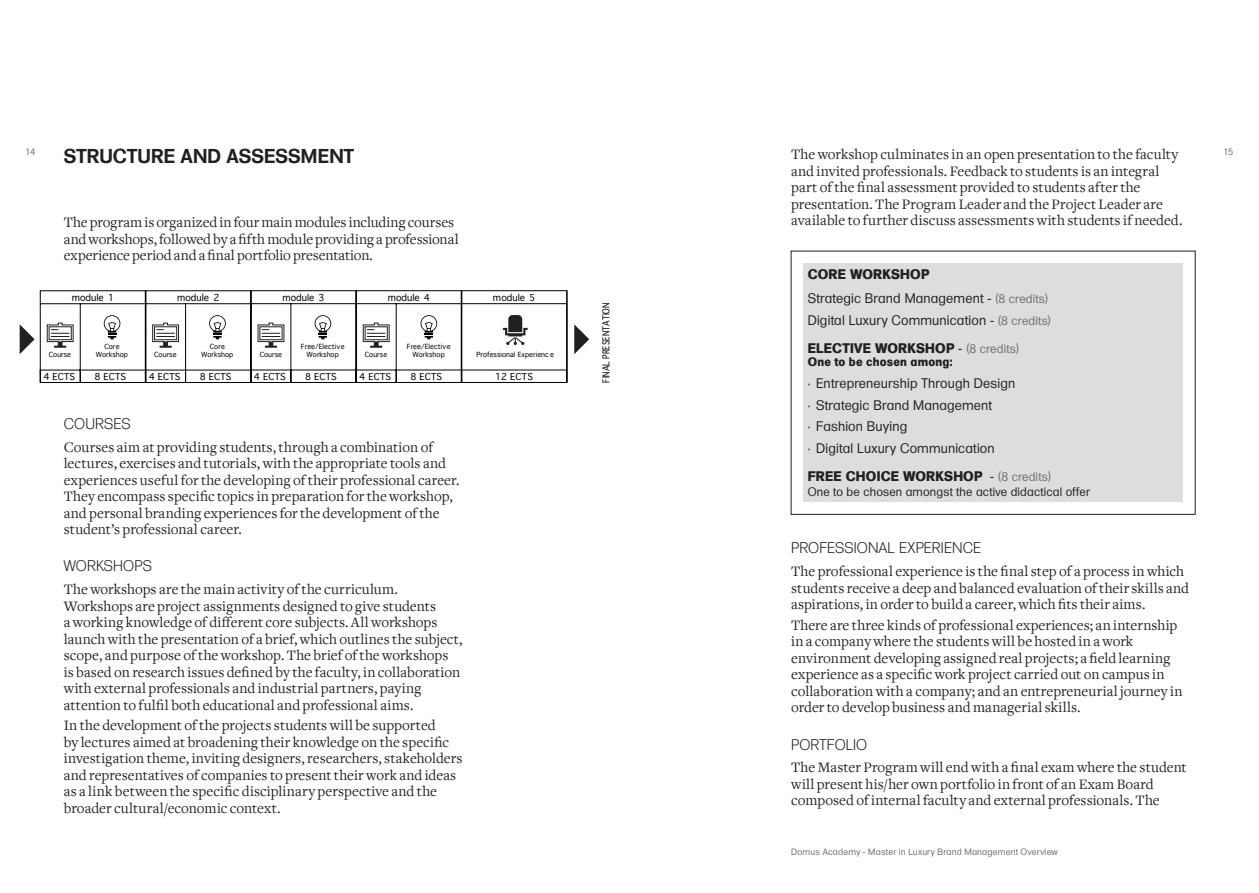
<style>
.page{position:relative;width:1259px;height:893px;background:#fff}
.page>*{position:absolute;margin:0;border:0;box-sizing:border-box;transform-origin:0 0}
.formula_13_Title_big{font:600 19.5px "Formula";letter-spacing:.01em;color:#231f20}
.common_text{font:15px/16.5px "Freight Text";color:#231f20}
.Formula_11_Title___d{font:300 15px "Formula";letter-spacing:.01em;color:#231f20}
.nomi{font:13.5px "Formula";letter-spacing:.01em;color:#231f20}
.nomi_Bold{font:700 13.5px "Formula";letter-spacing:.02em;color:#231f20}
.nomi-2{font:12px "Formula";letter-spacing:.015em;color:#231f20}
.nomi_Bold-2{font:700 12px "Formula";letter-spacing:.015em;color:#231f20}
.t1{font:9.15px "Geneva";color:#000001}
.t2{font:9.15px "Geneva";color:#000001;scale:.83 1}
.t3{font:9px "Formula";letter-spacing:.025em;color:#6c6d70}
.t4{font:6.75px/8.1px "Geneva";color:#000001;text-align:center}
.s1{font-size:12px;color:#6c6d70}
.s2{font-weight:400}
.s3{font-weight:400;font-size:12px;color:#6c6d70}
</style>
<div class="page">
<div style="left:803px;top:264px;width:379px;height:238px;background:#dcdddf"></div>
<svg style="left:574px;top:324px;width:15px;height:30px"></svg>
<svg style="left:20px;top:290px;width:547px;height:93px"></svg>
<p class="formula_13_Title_big" style="left:64px;top:144px;width:292px">STRUCTURE AND ASSESSMENT</p>
<p class="common_text" style="left:791px;top:147px;width:393px">The workshop culminates in an open presentation to the faculty and invited professionals. Feedback to students is an integral part of the final assessment provided to students after the presentation. The Program Leader and the Project Leader are available to further discuss assessments with students if needed.</p>
<p class="t3" style="left:26px;top:147px;width:11px">14</p>
<p class="t3" style="left:1223px;top:147px;width:11px">15</p>
<p class="common_text" style="left:64px;top:215px;width:396px">The program is organized in four main modules including courses and workshops, followed by a fifth module providing a professional experience period and a final portfolio presentation.</p>
<p class="t1" style="left:72px;top:292px;width:44px">module 1</p>
<p class="t1" style="left:177px;top:292px;width:44px">module 2</p>
<p class="t1" style="left:282px;top:292px;width:44px">module 3</p>
<p class="t1" style="left:388px;top:292px;width:44px">module 4</p>
<p class="t1" style="left:493px;top:292px;width:44px">module 5</p>
<p class="t4" style="left:301px;top:342px;width:45px">Free/Elective</p>
<p class="t4" style="left:407px;top:342px;width:45px">Free/Elective</p>
<p class="t4" style="left:96px;top:342px;width:34px">Core<br>Workshop</p>
<p class="t4" style="left:210px;top:342px;width:17px">Core</p>
<p class="t4" style="left:49px;top:350px;width:24px">Course</p>
<p class="t4" style="left:201px;top:350px;width:34px">Workshop</p>
<p class="t4" style="left:154px;top:350px;width:24px">Course</p>
<p class="t4" style="left:306px;top:350px;width:34px">Workshop</p>
<p class="t4" style="left:260px;top:350px;width:24px">Course</p>
<p class="t4" style="left:365px;top:350px;width:24px">Course</p>
<p class="t4" style="left:412px;top:350px;width:34px">Workshop</p>
<p class="t1" style="left:43px;top:371px;width:33px">4 ECTS</p>
<p class="t1" style="left:94px;top:371px;width:33px">8 ECTS</p>
<p class="t1" style="left:149px;top:371px;width:33px">4 ECTS</p>
<p class="t1" style="left:200px;top:371px;width:33px">8 ECTS</p>
<p class="t1" style="left:254px;top:371px;width:33px">4 ECTS</p>
<p class="t1" style="left:305px;top:371px;width:33px">8 ECTS</p>
<p class="t1" style="left:359px;top:371px;width:33px">4 ECTS</p>
<p class="t1" style="left:410px;top:371px;width:33px">8 ECTS</p>
<p class="t4" style="left:476px;top:350px;width:79px">Professional Experienc e</p>
<p class="t1" style="left:495px;top:371px;width:39px">12 ECTS</p>
<p class="Formula_11_Title___d" style="left:64px;top:415px;width:68px">COURSES</p>
<p class="common_text" style="left:64px;top:439px;width:397px">Courses aim at providing students, through a combination of lectures, exercises and tutorials, with the appropriate tools and experiences useful for the developing of their professional career.<br>They encompass specific topics in preparation for the workshop, and personal branding experiences for the development of the student’s professional career.</p>
<p class="Formula_11_Title___d" style="left:64px;top:557px;width:90px">WORKSHOPS</p>
<p class="common_text" style="left:64px;top:581px;width:400px">The workshops are the main activity of the curriculum.<br>Workshops are project assignments designed to give students<br>a working knowledge of different core subjects. All workshops launch with the presentation of a brief, which outlines the subject, scope, and purpose of the workshop. The brief of the workshops<br>is based on research issues defined by the faculty, in collaboration with external professionals and industrial partners, paying attention to fulfil both educational and professional aims.</p>
<p class="common_text" style="left:64px;top:718px;width:400px">In the development of the projects students will be supported<br>by lectures aimed at broadening their knowledge on the specific investigation theme, inviting designers, researchers, stakeholders and representatives of companies to present their work and ideas as a link between the specific disciplinary perspective and the broader cultural/economic context.</p>
<p class="t2" style="left:601px;top:383px;width:98px;rotate:-90deg">FINAL PRESENTATION</p>
<p class="nomi_Bold" style="left:807px;top:266px;width:123px">CORE WORKSHOP</p>
<p class="nomi" style="left:807px;top:291px;width:242px">Strategic Brand Management - <span class="s1">(8 credits)</span></p>
<p class="nomi" style="left:807px;top:313px;width:244px">Digital Luxury Communication - <span class="s1">(8 credits)</span></p>
<p class="nomi_Bold" style="left:807px;top:340px;width:213px">ELECTIVE WORKSHOP <span class="s2">-</span> <span class="s3">(8 credits)</span></p>
<p class="nomi_Bold-2" style="left:807px;top:355px;width:146px">One to be chosen among:</p>
<p class="nomi" style="left:807px;top:375px;width:209px">• Entrepreneurship Through Design</p>
<p class="nomi" style="left:807px;top:397px;width:186px">• Strategic Brand Management</p>
<p class="nomi" style="left:807px;top:419px;width:101px">• Fashion Buying</p>
<p class="nomi" style="left:807px;top:440px;width:188px">• Digital Luxury Communication</p>
<p class="nomi_Bold" style="left:807px;top:468px;width:245px">FREE CHOICE WORKSHOP <span class="s2">-</span> <span class="s3">(8 credits)</span></p>
<p class="nomi-2" style="left:807px;top:485px;width:284px">One to be chosen amongst the active didactical offer</p>
<p class="Formula_11_Title___d" style="left:791px;top:539px;width:192px">PROFESSIONAL EXPERIENCE</p>
<p class="common_text" style="left:791px;top:563px;width:399px">The professional experience is the final step of a process in which students receive a deep and balanced evaluation of their skills and aspirations, in order to build a career, which fits their aims.</p>
<p class="common_text" style="left:791px;top:617px;width:393px">There are three kinds of professional experiences; an internship in a company where the students will be hosted in a work environment developing assigned real projects; a field learning experience as a specific work project carried out on campus in collaboration with a company; and an entrepreneurial journey in order to develop business and managerial skills.</p>
<p class="Formula_11_Title___d" style="left:791px;top:735px;width:78px">PORTFOLIO</p>
<p class="common_text" style="left:791px;top:760px;width:397px">The Master Program will end with a final exam where the student will present his/her own portfolio in front of an Exam Board composed of internal faculty and external professionals. The</p>
<p class="t3" style="left:791px;top:846px;width:268px">Domus Academy - Master in Luxury Brand Management Overview</p>
</div>
